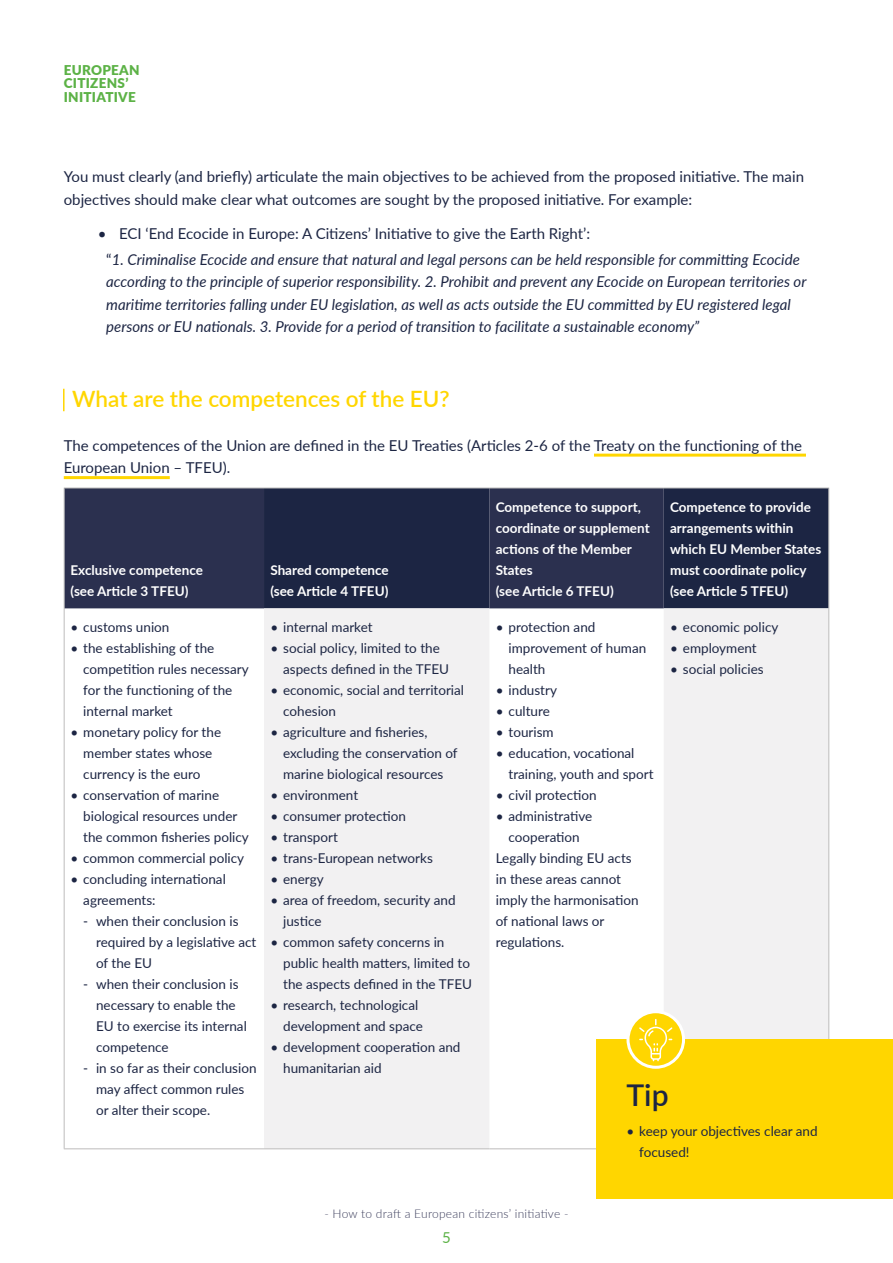
<style>
.page{position:relative;width:893px;height:1263px;background:#fff}
.page>*{position:absolute;margin:0;border:0;box-sizing:border-box;transform-origin:0 0}
.t1{font:600 30px "Lato";color:#1c2543}
.t2{font:600 22.5px "Lato";color:#ffd600}
.t3{font:italic 15px/22.5px "Lato";color:#1c2543}
.t4{font:15px/22.5px "Lato";color:#1c2543}
.t5{font:15px "Lato";color:#5cb246}
.t6{font:13.5px/21px "Lato";color:#1c2543}
.t7{font:700 13.5px/21px "Lato";color:#fff}
.t8{font:900 13.5px/13.5px "Lato";letter-spacing:.02em;color:#5cb246}
.t9{font:300 12px "Lato";letter-spacing:.02em;color:#3c3e5c}
.s1{font-style:normal}
</style>
<div class="page">
<hr style="left:63px;top:389px;width:2px;height:22px;background:#ffd600">
<hr style="left:594px;top:454px;width:212px;height:3px;background:#ffd600">
<hr style="left:64px;top:476px;width:106px;height:3px;background:#ffd600">
<div style="left:65px;top:489px;width:199px;height:119px;background:#2b304f"></div>
<svg style="left:264px;top:489px;width:564px;height:119px;background:#202846"></svg>
<svg style="left:264px;top:608px;width:564px;height:540px;fill:#f2f1f2"></svg>
<hr style="left:64px;top:488px;width:200px;height:1px;background:#bdbcbc">
<hr style="left:64px;top:488px;width:1px;height:120px;background:#bdbcbc">
<hr style="left:264px;top:488px;width:225px;height:1px;background:#bdbcbc">
<hr style="left:489px;top:488px;width:175px;height:1px;background:#bdbcbc">
<hr style="left:664px;top:488px;width:165px;height:1px;background:#bdbcbc">
<hr style="left:828px;top:488px;width:1px;height:120px;background:#bdbcbc">
<hr style="left:64px;top:608px;width:1px;height:540px;background:#bdbcbc">
<hr style="left:828px;top:608px;width:1px;height:540px;background:#bdbcbc">
<hr style="left:64px;top:1148px;width:200px;height:1px;background:#bdbcbc">
<hr style="left:264px;top:1148px;width:225px;height:1px;background:#bdbcbc">
<hr style="left:489px;top:1148px;width:175px;height:1px;background:#bdbcbc">
<div style="left:597px;top:1039px;width:296px;height:160px;background:#ffd600"></div>
<svg style="left:628px;top:1012px;width:55px;height:55px"></svg>
<div style="left:626px;top:1010px;width:59px;height:59px;border:3px solid #fff;border-radius:50%"></div>
<svg style="left:639px;top:1019px;width:33px;height:42px"></svg>
<p class="t8" style="left:64px;top:62px;width:77px">EUROPEAN<br>CITIZENS’<br>INITIATIVE</p>
<p class="t4" style="left:64px;top:165px;width:742px">You must clearly (and briefly) articulate the main objectives to be achieved from the proposed initiative. The main objectives should make clear what outcomes are sought by the proposed initiative. For example:</p>
<p class="t3" style="left:106px;top:220px;width:695px;line-height:25.7px;text-indent:-9px"><span class="s1">• ECI ‘End Ecocide in Europe: A Citizens’ Initiative to give the Earth Right’:<br>“</span>1. Criminalise Ecocide and ensure that natural and legal persons can be held responsible for committing Ecocide</p>
<p class="t3" style="left:106px;top:270px;width:702px">according to the principle of superior responsibility. 2. Prohibit and prevent any Ecocide on European territories or maritime territories falling under EU legislation, as well as acts outside the EU committed by EU registered legal persons or EU nationals. 3. Provide for a period of transition to facilitate a sustainable economy”</p>
<h2 class="t2" style="left:72px;top:382px;width:379px">What are the competences of the EU?</h2>
<p class="t4" style="left:64px;top:433px;width:740px">The competences of the Union are defined in the EU Treaties (Articles 2-6 of the Treaty on the functioning of the<br>European Union – TFEU).</p>
<p class="t7" style="left:71px;top:559px;width:134px">Exclusive competence (see Article 3 TFEU)</p>
<p class="t7" style="left:270px;top:559px;width:120px">Shared competence (see Article 4 TFEU)</p>
<p class="t6" style="left:71px;top:616px;width:100px">• customs union</p>
<p class="t6" style="left:83px;top:637px;width:167px;text-indent:-13px">• the establishing of the competition rules necessary for the functioning of the internal market</p>
<p class="t6" style="left:71px;top:721px;width:152px;text-align:center">• monetary policy for the member states whose currency is the euro</p>
<p class="t6" style="left:83px;top:784px;width:167px;text-indent:-13px">• conservation of marine biological resources under the common fisheries policy</p>
<p class="t6" style="left:71px;top:847px;width:175px">• common commercial policy</p>
<p class="t6" style="left:83px;top:868px;width:144px;text-indent:-13px">• concluding international agreements:</p>
<p class="t6" style="left:96px;top:910px;width:162px;text-indent:-13px">- when their conclusion is required by a legislative act of the EU</p>
<p class="t6" style="left:96px;top:973px;width:152px;text-indent:-13px">- when their conclusion is necessary to enable the<br>EU to exercise its internal competence</p>
<p class="t6" style="left:96px;top:1057px;width:162px;text-indent:-13px">- in so far as their conclusion may affect common rules or alter their scope.</p>
<p class="t6" style="left:270px;top:616px;width:104px">• internal market</p>
<p class="t6" style="left:283px;top:637px;width:167px;text-indent:-13px">• social policy, limited to the aspects defined in the TFEU</p>
<p class="t6" style="left:283px;top:679px;width:182px;text-indent:-13px">• economic, social and territorial cohesion</p>
<p class="t6" style="left:283px;top:721px;width:176px;text-indent:-13px">• agriculture and fisheries, excluding the conservation of marine biological resources</p>
<p class="t6" style="left:270px;top:784px;width:89px">• environment</p>
<p class="t6" style="left:270px;top:805px;width:137px">• consumer protection</p>
<p class="t6" style="left:270px;top:826px;width:69px">• transport</p>
<p class="t6" style="left:270px;top:847px;width:164px">• trans-European networks</p>
<p class="t6" style="left:270px;top:868px;width:55px">• energy</p>
<p class="t6" style="left:283px;top:889px;width:174px;text-indent:-13px">• area of freedom, security and justice</p>
<p class="t6" style="left:283px;top:931px;width:190px;text-indent:-13px">• common safety concerns in public health matters, limited to the aspects defined in the TFEU</p>
<p class="t6" style="left:283px;top:994px;width:141px;text-indent:-13px">• research, technological development and space</p>
<p class="t6" style="left:283px;top:1036px;width:179px;text-indent:-13px">• development cooperation and humanitarian aid</p>
<p class="t7" style="left:496px;top:496px;width:155px">Competence to support, coordinate or supplement actions of the Member<br>States<br>(see Article 6 TFEU)</p>
<p class="t7" style="left:670px;top:496px;width:153px">Competence to provide arrangements within which EU Member States must coordinate policy (see Article 5 TFEU)</p>
<p class="t6" style="left:509px;top:616px;width:139px;text-indent:-13px">• protection and improvement of human health</p>
<p class="t6" style="left:496px;top:679px;width:63px">• industry</p>
<p class="t6" style="left:496px;top:700px;width:56px">• culture</p>
<p class="t6" style="left:496px;top:721px;width:59px">• tourism</p>
<p class="t6" style="left:509px;top:742px;width:146px;text-indent:-13px">• education, vocational training, youth and sport</p>
<p class="t6" style="left:496px;top:784px;width:102px">• civil protection</p>
<p class="t6" style="left:496px;top:805px;width:98px">• administrative</p>
<p class="t6" style="left:509px;top:826px;width:73px">cooperation</p>
<p class="t6" style="left:496px;top:847px;width:137px">Legally binding EU acts</p>
<p class="t6" style="left:496px;top:868px;width:127px">in these areas cannot</p>
<p class="t6" style="left:496px;top:889px;width:144px">imply the harmonisation</p>
<p class="t6" style="left:496px;top:910px;width:110px">of national laws or</p>
<p class="t6" style="left:496px;top:931px;width:70px">regulations.</p>
<p class="t6" style="left:670px;top:616px;width:110px">• economic policy</p>
<p class="t6" style="left:670px;top:637px;width:88px">• employment</p>
<p class="t6" style="left:670px;top:658px;width:95px">• social policies</p>
<h1 class="t1" style="left:626px;top:1073px;width:44px">Tip</h1>
<p class="t6" style="left:639px;top:1120px;width:180px;text-indent:-13px">• keep your objectives clear and focused!</p>
<p class="t9" style="left:324px;top:1206px;width:246px">- How to draft a European citizens’ initiative -</p>
<p class="t5" style="left:442px;top:1227px;width:10px">5</p>
</div>
